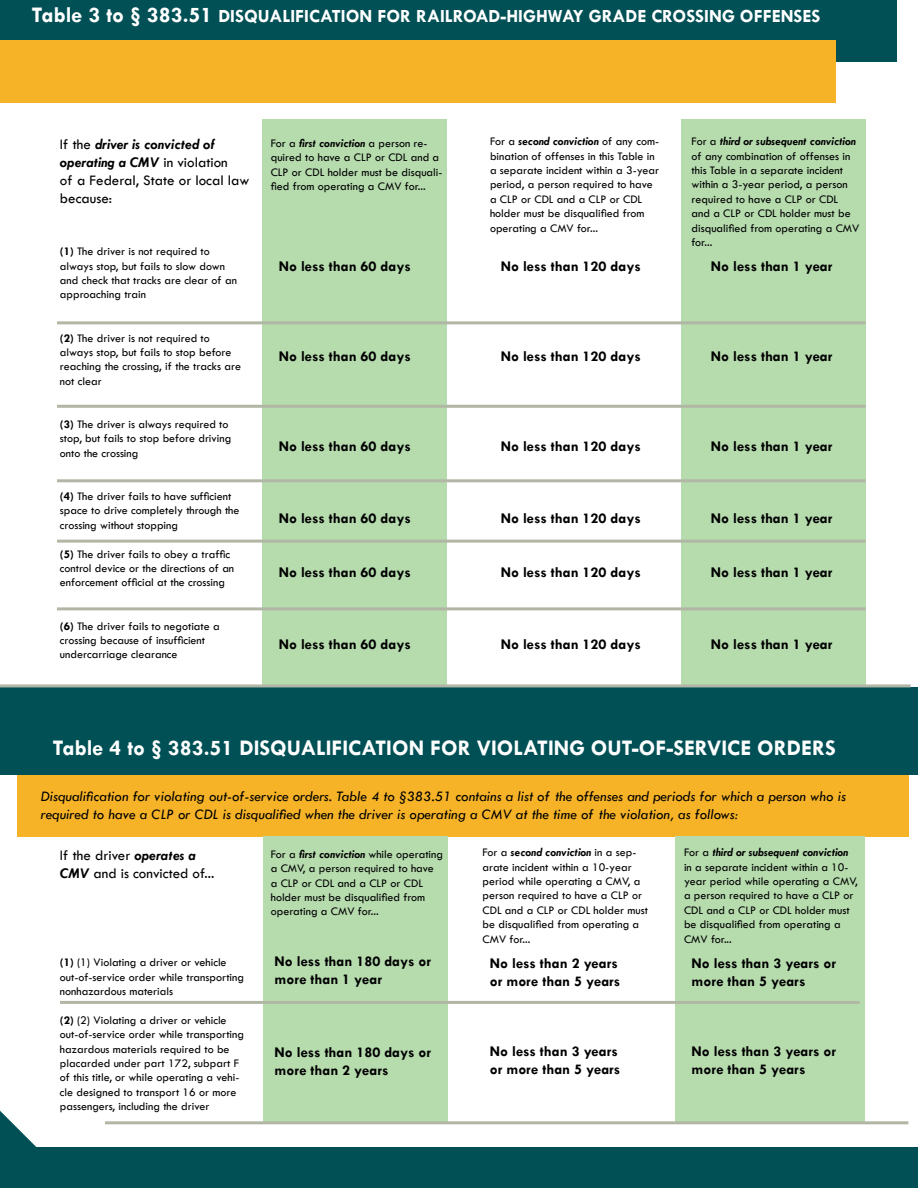
<style>
.page{position:relative;width:918px;height:1188px;background:#fff}
.page>*{position:absolute;margin:0;border:0;box-sizing:border-box;transform-origin:0 0}
.t1{font:700 22.5px "Tw Cen";color:#fff}
.t2{font:700 18.75px "Tw Cen";color:#fff}
.t3{font:700 15px/18px "Tw Cen";color:#000}
.t4{font:italic 15px/18px "Tw Cen";color:#000}
.t5{font:15px/18px "Tw Cen";color:#000}
.t6{font:12px/14.4px "Tw Cen";color:#000}
.s1{font-size:22.5px}
.s2{font-weight:700;font-style:italic}
.s3{font-weight:700}
</style>
<div class="page">
<div style="left:0;top:0;width:897px;height:61px;background:#005055"></div>
<div style="left:0;top:40px;width:835px;height:63px;background:#f6b327"></div>
<div style="left:17px;top:774px;width:892px;height:63px;background:#f6b327"></div>
<div style="left:681px;top:119px;width:185px;height:565px;background:#b6dcae"></div>
<div style="left:262px;top:119px;width:185px;height:565px;background:#b6dcae"></div>
<div style="left:0;top:687px;width:918px;height:88px;background:#005055"></div>
<div style="left:263px;top:837px;width:185px;height:286px;background:#b6dcae"></div>
<div style="left:675px;top:837px;width:189px;height:286px;background:#b6dcae"></div>
<hr style="left:57px;top:405px;width:809px;height:3px;background:#b2b6a5">
<hr style="left:105px;top:1121px;width:803px;height:3px;background:#b2b6a5">
<hr style="left:0;top:684px;width:911px;height:3px;background:#b2b6a5">
<hr style="left:57px;top:321px;width:809px;height:3px;background:#b2b6a5">
<hr style="left:60px;top:1001px;width:800px;height:3px;background:#b2b6a5">
<hr style="left:57px;top:479px;width:809px;height:3px;background:#b2b6a5">
<hr style="left:57px;top:540px;width:809px;height:3px;background:#b2b6a5">
<hr style="left:57px;top:607px;width:809px;height:3px;background:#b2b6a5">
<svg style="left:0;top:1111px;width:77px;height:37px"></svg>
<div style="left:0;top:1148px;width:918px;height:40px;background:#005055"></div>
<p class="t2" style="left:32px;top:5px;width:790px"><span class="s1">Table 3 to § 383.51</span> DISQUALIFICATION FOR RAILROAD-HIGHWAY GRADE CROSSING OFFENSES</p>
<p class="t5" style="left:60px;top:135px;width:191px">If the <span class="s2">driver is convicted of operating a CMV</span> in violation<br>of a Federal, State or local law because:</p>
<p class="t6" style="left:60px;top:244px;width:179px"><span class="s3">(1)</span> The driver is not required to always stop, but fails to slow down and check that tracks are clear of an approaching train</p>
<p class="t6" style="left:60px;top:331px;width:183px"><span class="s3">(2)</span> The driver is not required to always stop, but fails to stop before reaching the crossing, if the tracks are not clear</p>
<p class="t6" style="left:60px;top:417px;width:173px"><span class="s3">(3)</span> The driver is always required to stop, but fails to stop before driving onto the crossing</p>
<p class="t6" style="left:60px;top:489px;width:181px"><span class="s3">(4)</span> The driver fails to have sufficient space to drive completely through the crossing without stopping</p>
<p class="t6" style="left:60px;top:547px;width:176px"><span class="s3">(5)</span> The driver fails to obey a traffic control device or the directions of an enforcement official at the crossing</p>
<p class="t6" style="left:60px;top:619px;width:161px"><span class="s3">(6)</span> The driver fails to negotiate a crossing because of insufficient undercarriage clearance</p>
<p class="t6" style="left:271px;top:136px;width:173px">For a <span class="s2">first conviction</span> a person re&shy;quired to have a CLP or CDL and a<br>CLP or CDL holder must be disquali&shy;fied from operating a CMV for...</p>
<p class="t6" style="left:490px;top:134px;width:171px">For a <span class="s2">second conviction</span> of any com&shy;bination of offenses in this Table in a separate incident within a 3-year period, a person required to have a CLP or CDL and a CLP or CDL holder must be disqualified from operating a CMV for...</p>
<p class="t6" style="left:692px;top:134px;width:169px">For a <span class="s2">third or subsequent conviction </span>of any combination of offenses in this Table in a separate incident within a 3-year period, a person required to have a CLP or CDL and a CLP or CDL holder must be disqualified from operating a CMV for...</p>
<p class="t3" style="left:279px;top:257px;width:134px">No less than 60 days</p>
<p class="t3" style="left:501px;top:257px;width:142px">No less than 120 days</p>
<p class="t3" style="left:711px;top:257px;width:123px">No less than 1 year</p>
<p class="t3" style="left:279px;top:347px;width:134px">No less than 60 days</p>
<p class="t3" style="left:501px;top:347px;width:142px">No less than 120 days</p>
<p class="t3" style="left:711px;top:347px;width:123px">No less than 1 year</p>
<p class="t3" style="left:279px;top:437px;width:134px">No less than 60 days</p>
<p class="t3" style="left:501px;top:437px;width:142px">No less than 120 days</p>
<p class="t3" style="left:711px;top:437px;width:123px">No less than 1 year</p>
<p class="t3" style="left:279px;top:509px;width:134px">No less than 60 days</p>
<p class="t3" style="left:501px;top:509px;width:142px">No less than 120 days</p>
<p class="t3" style="left:711px;top:509px;width:123px">No less than 1 year</p>
<p class="t3" style="left:279px;top:563px;width:134px">No less than 60 days</p>
<p class="t3" style="left:501px;top:563px;width:142px">No less than 120 days</p>
<p class="t3" style="left:711px;top:563px;width:123px">No less than 1 year</p>
<p class="t3" style="left:279px;top:635px;width:134px">No less than 60 days</p>
<p class="t3" style="left:501px;top:635px;width:142px">No less than 120 days</p>
<p class="t3" style="left:711px;top:635px;width:123px">No less than 1 year</p>
<p class="t1" style="left:53px;top:735px;width:784px">Table 4 to § 383.51 DISQUALIFICATION FOR VIOLATING OUT-OF-SERVICE ORDERS</p>
<p class="t4" style="left:41px;top:787px;width:807px">Disqualification for violating out-of-service orders. Table 4 to §383.51 contains a list of the offenses and periods for which a person who is required to have a CLP or CDL is disqualified when the driver is operating a CMV at the time of the violation, as follows:</p>
<p class="t5" style="left:60px;top:846px;width:156px">If the driver <span class="s2">operates a<br>CMV</span> and is convicted of...</p>
<p class="t6" style="left:60px;top:955px;width:186px"><span class="s3">(1)</span> (1) Violating a driver or vehicle out-of-service order while transporting nonhazardous materials</p>
<p class="t6" style="left:60px;top:1013px;width:186px"><span class="s3">(2)</span> (2) Violating a driver or vehicle out-of-service order while transporting hazardous materials required to be placarded under part 172, subpart F of this title, or while operating a vehi&shy;cle designed to transport 16 or more passengers, including the driver</p>
<p class="t6" style="left:271px;top:847px;width:174px">For a <span class="s2">first conviction</span> while operating a CMV, a person required to have a CLP or CDL and a CLP or CDL holder must be disqualified from operating a CMV for...</p>
<p class="t3" style="left:275px;top:952px;width:158px">No less than 180 days or more than 1 year</p>
<p class="t3" style="left:275px;top:1043px;width:158px">No less than 180 days or more than 2 years</p>
<p class="t6" style="left:483px;top:845px;width:167px">For a <span class="s2">second conviction</span> in a sep&shy;arate incident within a 10-year period while operating a CMV, a person required to have a CLP or<br>CDL and a CLP or CDL holder must be disqualified from operating a<br>CMV for...</p>
<p class="t6" style="left:684px;top:845px;width:175px">For a <span class="s2">third or subsequent conviction </span>in a separate incident within a 10- year period while operating a CMV, a person required to have a CLP or<br>CDL and a CLP or CDL holder must be disqualified from operating a<br>CMV for...</p>
<p class="t3" style="left:490px;top:954px;width:132px">No less than 2 years or more than 5 years</p>
<p class="t3" style="left:692px;top:954px;width:146px">No less than 3 years or more than 5 years</p>
<p class="t3" style="left:490px;top:1042px;width:132px">No less than 3 years or more than 5 years</p>
<p class="t3" style="left:692px;top:1042px;width:146px">No less than 3 years or more than 5 years</p>
</div>
